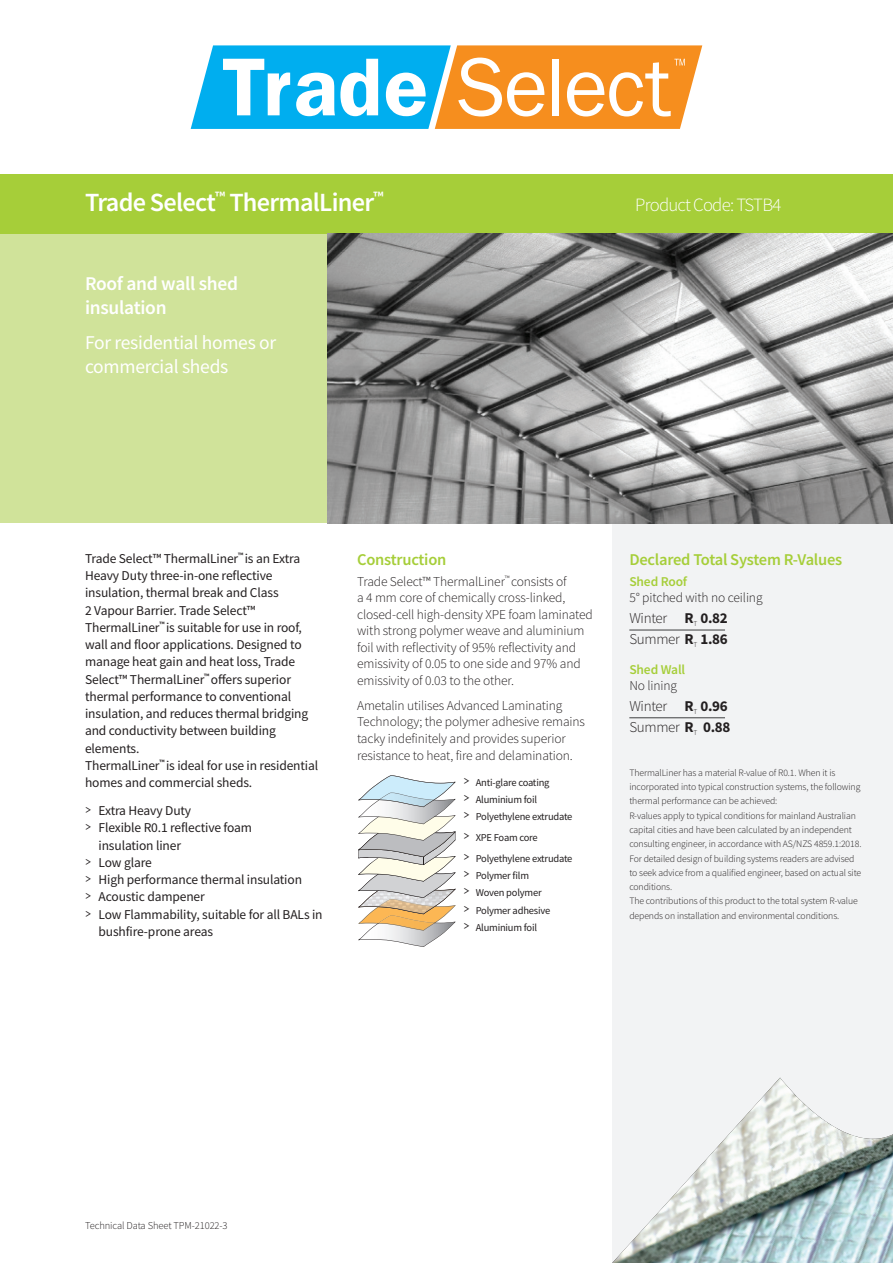
<style>
.page{position:relative;width:893px;height:1263px;background:#fff}
.page>*{position:absolute;margin:0;border:0;box-sizing:border-box;transform-origin:0 0}
.t1{font:600 26.25px "Source Sans Pro";letter-spacing:-.025em;color:#fff}
.t2{font:19.5px/24px "Source Sans Pro";letter-spacing:-.015em;color:#fff}
.t3{font:600 19.5px/24px "Source Sans Pro";letter-spacing:-.015em;color:#fff}
.t4{font:300 18.75px "Source Sans Pro";letter-spacing:-.04em;color:#fff}
.t5{font:600 16.5px "Source Sans Pro";letter-spacing:-.015em;color:#a6ce39}
.t6{font:300 15px/21px "Source Sans Pro";letter-spacing:-.02em;color:#231f20}
.t7{font:13.5px/17.2px "Source Sans Pro";letter-spacing:-.01em;color:#231f20}
.t8{font:300 13.5px/16.5px "Source Sans Pro";letter-spacing:-.01em;color:#231f20}
.t9{font:600 13.5px "Source Sans Pro";letter-spacing:-.01em;color:#a6ce39}
.t10{font:11.7px "Myriad Pro";color:#231f20;scale:.87 1}
.t11{font:10.5px/17.2px "Source Sans Pro";letter-spacing:-.02em;color:#231f20}
.t12{font:300 10.5px "Source Sans Pro";letter-spacing:-.01em;color:#231f20}
.t13{font:300 9.75px/14.2px "Source Sans Pro";letter-spacing:-.01em;color:#231f20}
.s1{font-family:"Geosans";font-weight:300;font-size:19.5px}
.s2{font-weight:700}
</style>
<div class="page">
<div style="left:612px;top:523px;width:281px;height:740px;background:#f2f3f4"></div>
<div style="left:0;top:234px;width:327px;height:289px;background:#d0e39a"></div>
<div style="left:0;top:174px;width:893px;height:60px;background:#a6ce39"></div>
<img style="left:327px;top:234px;width:566px;height:289px">
<hr style="left:629px;top:630px;width:96px;height:1px;background:#3e3e3f">
<hr style="left:629px;top:717px;width:96px;height:1px;background:#3e3e3f">
<img style="left:612px;top:1078px;width:281px;height:185px">
<svg style="left:358px;top:775px;width:98px;height:172px"></svg>
<svg style="left:191px;top:45px;width:511px;height:84px"></svg>
<h1 class="t1" style="left:85px;top:185px;width:300px">Trade Select<sup>™</sup> ThermalLiner<sup>™</sup></h1>
<h2 class="t3" style="left:85px;top:271px;width:155px">Roof and wall shed insulation</h2>
<h2 class="t2" style="left:85px;top:330px;width:193px">For residential homes or commercial sheds</h2>
<h3 class="t4" style="left:635px;top:193px;width:148px">Product Code: TSTB4</h3>
<p class="t7" style="left:85px;top:550px;width:235px">Trade Select™ ThermalLiner<sup>™</sup> is an Extra Heavy Duty three-in-one reflective insulation, thermal break and Class<br>2 Vapour Barrier. Trade Select™ ThermalLiner<sup>™</sup> is suitable for use in roof, wall and floor applications. Designed to manage heat gain and heat loss, Trade Select™ ThermalLiner<sup>™</sup> offers superior thermal performance to conventional insulation, and reduces thermal bridging and conductivity between building elements.<br>ThermalLiner<sup>™</sup> is ideal for use in residential homes and commercial sheds.</p>
<p class="t7" style="left:85px;top:802px;width:108px"><span class="s1">&gt;</span> Extra Heavy Duty</p>
<p class="t7" style="left:85px;top:819px;width:169px"><span class="s1">&gt;</span> Flexible R0.1 reflective foam</p>
<p class="t7" style="left:99px;top:836px;width:84px">insulation liner</p>
<p class="t7" style="left:85px;top:854px;width:68px"><span class="s1">&gt;</span> Low glare</p>
<p class="t7" style="left:85px;top:871px;width:218px"><span class="s1">&gt;</span> High performance thermal insulation</p>
<p class="t7" style="left:85px;top:888px;width:121px"><span class="s1">&gt;</span> Acoustic dampener</p>
<p class="t7" style="left:85px;top:905px;width:239px"><span class="s1">&gt;</span> Low Flammability, suitable for all BALs in</p>
<p class="t7" style="left:99px;top:923px;width:116px">bushfire-prone areas</p>
<p class="t5" style="left:357px;top:549px;width:91px">Construction</p>
<p class="t8" style="left:357px;top:573px;width:237px">Trade Select™ ThermalLiner<sup>™</sup> consists of<br>a 4 mm core of chemically cross-linked, closed-cell high-density XPE foam laminated with strong polymer weave and aluminium foil with reflectivity of 95% reflectivity and emissivity of 0.05 to one side and 97% and emissivity of 0.03 to the other.</p>
<p class="t8" style="left:357px;top:697px;width:229px">Ametalin utilises Advanced Laminating Technology; the polymer adhesive remains tacky indefinitely and provides superior resistance to heat, fire and delamination.</p>
<p class="t11" style="left:463px;top:774px;width:110px"><span class="s1">&gt;</span> Anti-glare coating<br><span class="s1">&gt;</span> Aluminium foil<br><span class="s1">&gt;</span> Polyethylene extrudate</p>
<p class="t11" style="left:463px;top:827px;width:110px;line-height:20.7px"><span class="s1">&gt;</span> XPE Foam core<br><span class="s1">&gt;</span> Polyethylene extrudate</p>
<p class="t11" style="left:463px;top:867px;width:88px"><span class="s1">&gt;</span> Polymer film<br><span class="s1">&gt;</span> Woven polymer <span class="s1">&gt;</span> Polymer adhesive <span class="s1">&gt;</span> Aluminium foil</p>
<p class="t10" style="left:353px;top:720px;width:20px">TB4</p>
<p class="t5" style="left:629px;top:549px;width:214px">Declared Total System R-Values</p>
<p class="t9" style="left:629px;top:573px;width:59px">Shed Roof</p>
<p class="t8" style="left:629px;top:590px;width:135px">5° pitched with no ceiling</p>
<p class="t6" style="left:629px;top:608px;width:100px">Winter <span class="s2">R</span><sub>T</sub> <span class="s2">0.82<br></span>Summer <span class="s2">R</span><sub>T</sub> <span class="s2">1.86</span></p>
<p class="t9" style="left:629px;top:660px;width:57px">Shed Wall</p>
<p class="t8" style="left:629px;top:677px;width:49px">No lining</p>
<p class="t6" style="left:629px;top:696px;width:103px">Winter <span class="s2">R</span><sub>T</sub> <span class="s2">0.96<br></span>Summer <span class="s2">R</span><sub>T</sub> <span class="s2">0.88</span></p>
<p class="t13" style="left:629px;top:766px;width:234px">ThermalLiner has a material R-value of R0.1. When it is incorporated into typical construction systems, the following thermal performance can be achieved:<br>R-values apply to typical conditions for mainland Australian capital cities and have been calculated by an independent consulting engineer, in accordance with AS/NZS 4859.1:2018.<br>For detailed design of building systems readers are advised to seek advice from a qualified engineer, based on actual site conditions.<br>The contributions of this product to the total system R-value depends on installation and environmental conditions.</p>
<p class="t12" style="left:85px;top:1219px;width:144px">Technical Data Sheet TPM-21022-3</p>
</div>
